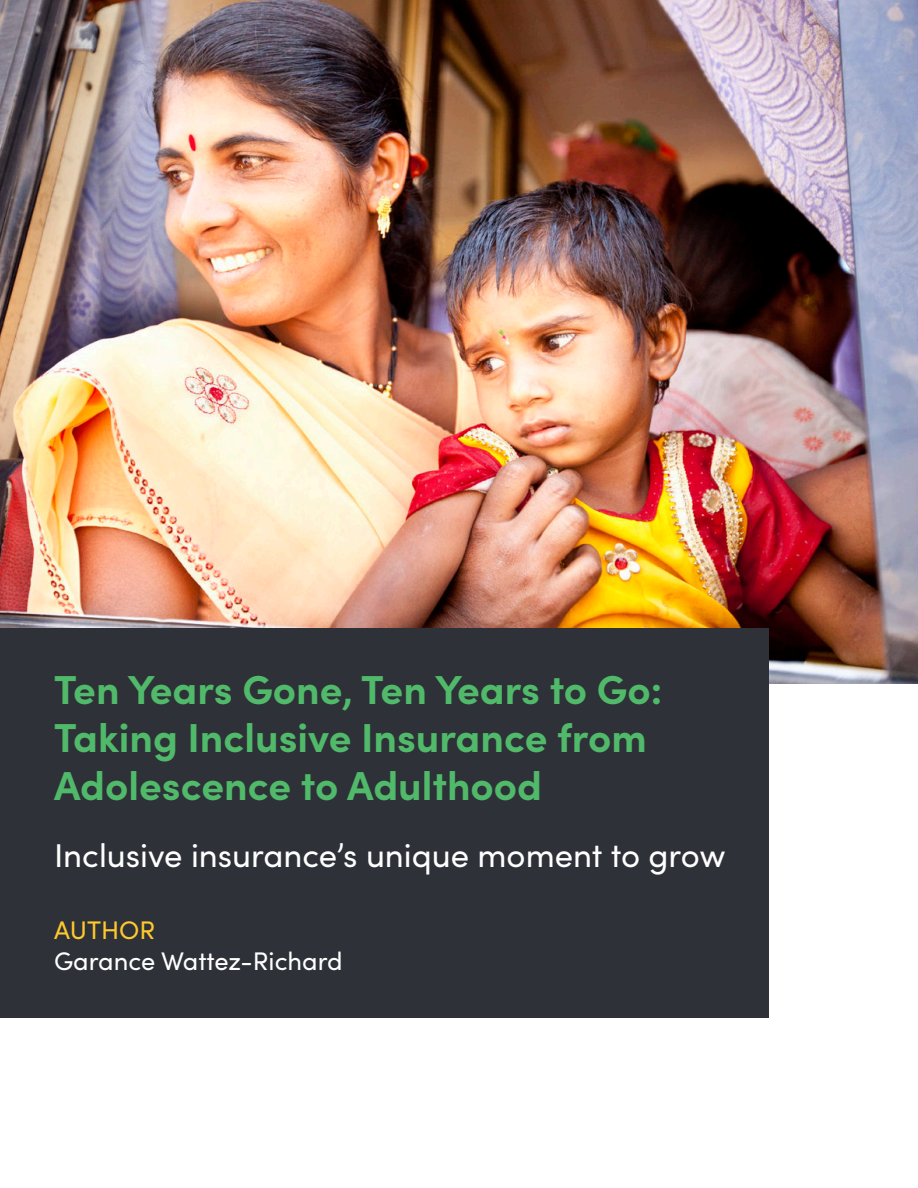
<style>
.page{position:relative;width:918px;height:1188px;background:#fff}
.page>*{position:absolute;margin:0;border:0;box-sizing:border-box;transform-origin:0 0}
.t1{font:700 40.5px/48px "Sofia Pro";color:#50ba6a}
.t2{font:33px "Sofia Pro";color:#fff}
.t3{font:25.5px "Sofia Pro";color:#fff}
.t4{font:25.5px "Sofia Pro";color:#fec92d}
</style>
<div class="page">
<img style="left:0;top:0;width:918px;height:683px">
<div style="left:0;top:629px;width:769px;height:389px;background:#2e3138"></div>
<p class="t1" style="left:54px;top:662px;width:610px">Ten Years Gone, Ten Years to Go:<br>Taking Inclusive Insurance from</p>
<p class="t1" style="left:54px;top:758px;width:490px">Adolescence to Adulthood</p>
<p class="t2" style="left:54px;top:831px;width:673px">Inclusive insurance’s unique moment to grow</p>
<p class="t4" style="left:54px;top:912px;width:103px">AUTHOR</p>
<p class="t3" style="left:54px;top:942px;width:290px">Garance Wattez-Richard</p>
</div>
